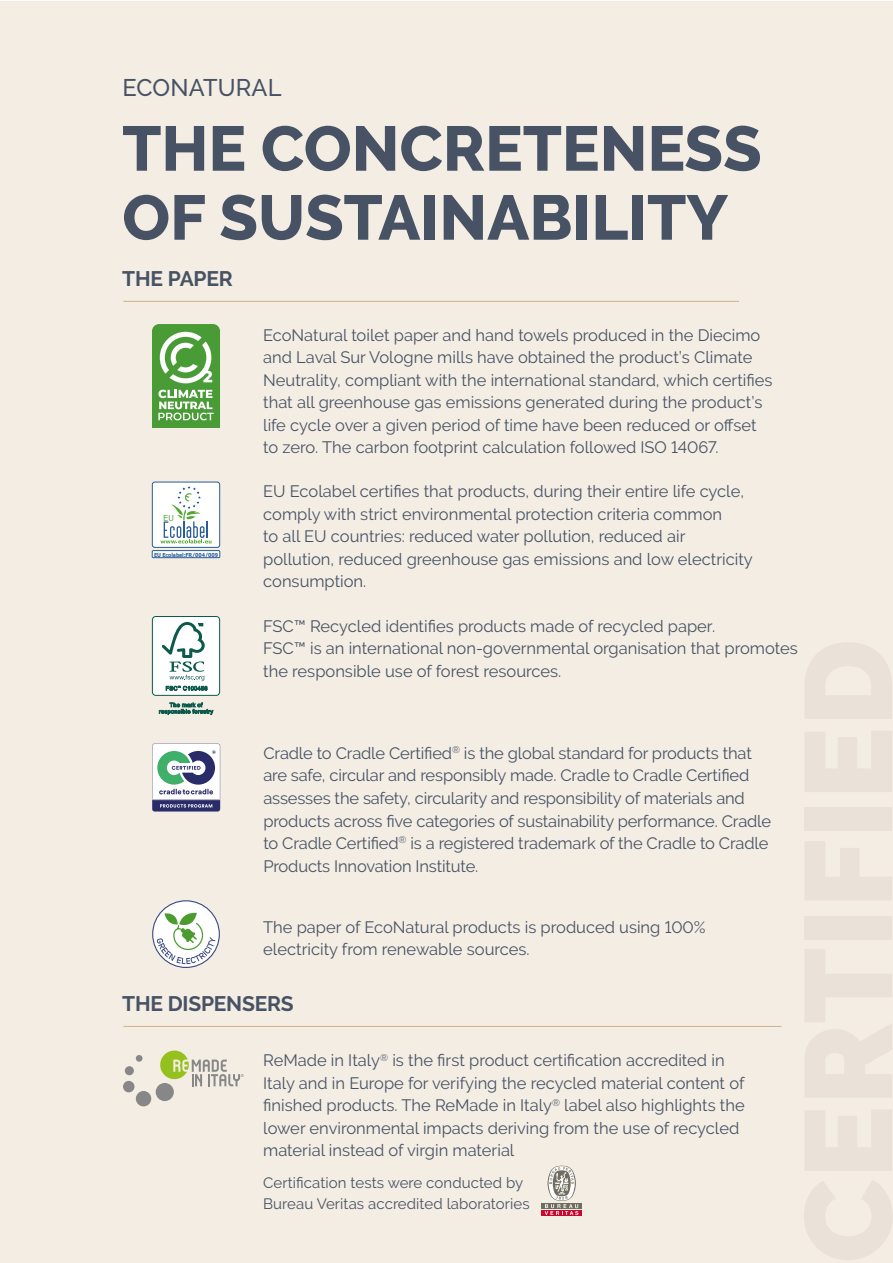
<style>
.page{position:relative;width:893px;height:1263px;background:#fff}
.page>*{position:absolute;margin:0;border:0;box-sizing:border-box;transform-origin:0 0}
.t1{font:800 63px/69px "Raleway";color:#475364}
.t2{font:500 24px "Raleway";letter-spacing:.005em;color:#475364}
.t3{font:700 21px "Raleway";letter-spacing:-.01em;color:#475364}
.t4{font:16.5px/22.5px "Raleway";color:#475364}
.t5{font:15px/21px "Raleway";letter-spacing:.005em;color:#475364}
.t6{font:700 5.4px "Verdana";letter-spacing:-.025em;color:#285d98;scale:.87 1}
</style>
<div class="page">
<div style="left:0;top:1px;width:893px;height:1262px;background:#f4ede4"></div>
<hr style="left:123px;top:301px;width:616px;height:1px;background:#d1b68f">
<hr style="left:123px;top:1026px;width:658px;height:1px;background:#d1b68f">
<div style="left:152px;top:482px;width:68px;height:65px;background:#fff;border-radius:2px"></div>
<div style="left:152px;top:482px;width:68px;height:66px;border:1px solid #285d98;border-radius:2px"></div>
<svg style="left:160px;top:486px;width:52px;height:57px"></svg>
<div style="left:152px;top:551px;width:68px;height:7px;background:#fff"></div>
<div style="left:152px;top:550px;width:68px;height:8px;border:1px solid #285d98"></div>
<div style="left:152px;top:616px;width:68px;height:79px;background:#fff;border-radius:3px"></div>
<div style="left:152px;top:616px;width:68px;height:80px;border:1px solid #0d5a4d;border-radius:3px"></div>
<svg style="left:162px;top:622px;width:45px;height:69px"></svg>
<svg style="left:159px;top:702px;width:54px;height:13px"></svg>
<div style="left:541px;top:1203px;width:41px;height:6px;background:#6f6d60"></div>
<svg style="left:541px;top:1210px;width:41px;height:6px"></svg>
<svg style="left:545px;top:1166px;width:33px;height:49px"></svg>
<div style="left:136px;top:1055px;width:7px;height:7px;background:#878787;border-radius:50%"></div>
<div style="left:125px;top:1066px;width:9px;height:9px;background:#878787;border-radius:50%"></div>
<div style="left:123px;top:1081px;width:11px;height:11px;background:#878787;border-radius:50%"></div>
<div style="left:136px;top:1091px;width:15px;height:15px;background:#878787;border-radius:50%"></div>
<div style="left:156px;top:1083px;width:18px;height:18px;background:#878787;border-radius:50%"></div>
<svg style="left:160px;top:1050px;width:84px;height:36px"></svg>
<svg style="left:152px;top:324px;width:68px;height:104px;background:#73b364"></svg>
<div style="left:153px;top:901px;width:66px;height:66px;background:#fff;border-radius:50%"></div>
<div style="left:152px;top:900px;width:68px;height:68px;border:1px solid #3b4982;border-radius:50%"></div>
<svg style="left:157px;top:912px;width:58px;height:52px"></svg>
<svg style="left:152px;top:743px;width:68px;height:68px;background:#a2b1bc"></svg>
<h2 class="t2" style="left:122px;top:74px;width:161px">ECONATURAL</h2>
<h1 class="t1" style="left:122px;top:115px;width:641px">THE CONCRETENESS<br>OF SUSTAINABILITY</h1>
<p class="t3" style="left:122px;top:267px;width:112px">THE PAPER</p>
<p class="t6" style="left:154px;top:551px;width:75px">EU Ecolabel:FR/004/009</p>
<p class="t4" style="left:263px;top:323px;width:511px">EcoNatural toilet paper and hand towels produced in the Diecimo and Laval Sur Vologne mills have obtained the product’s Climate Neutrality, compliant with the international standard, which certifies that all greenhouse gas emissions generated during the product’s life cycle over a given period of time have been reduced or offset to zero. The carbon footprint calculation followed ISO 14067.</p>
<p class="t4" style="left:263px;top:480px;width:491px">EU Ecolabel certifies that products, during their entire life cycle, comply with strict environmental protection criteria common<br>to all EU countries: reduced water pollution, reduced air pollution, reduced greenhouse gas emissions and low electricity consumption.</p>
<p class="t4" style="left:263px;top:614px;width:536px">FSC™ Recycled identifies products made of recycled paper.<br>FSC™ is an international non-governmental organisation that promotes the responsible use of forest resources.</p>
<p class="t4" style="left:263px;top:742px;width:509px">Cradle to Cradle Certified<sup>®</sup> is the global standard for products that are safe, circular and responsibly made. Cradle to Cradle Certified assesses the safety, circularity and responsibility of materials and products across five categories of sustainability performance. Cradle to Cradle Certified<sup>®</sup> is a registered trademark of the Cradle to Cradle Products Innovation Institute.</p>
<p class="t4" style="left:263px;top:915px;width:444px">The paper of EcoNatural products is produced using 100% electricity from renewable sources.</p>
<p class="t3" style="left:122px;top:992px;width:173px">THE DISPENSERS</p>
<p class="t4" style="left:263px;top:1049px;width:483px">ReMade in Italy<sup>®</sup> is the first product certification accredited in Italy and in Europe for verifying the recycled material content of finished products. The ReMade in Italy<sup>®</sup> label also highlights the lower environmental impacts deriving from the use of recycled material instead of virgin material</p>
<p class="t5" style="left:263px;top:1172px;width:268px">Certification tests were conducted by<br>Bureau Veritas accredited laboratories</p>
</div>
